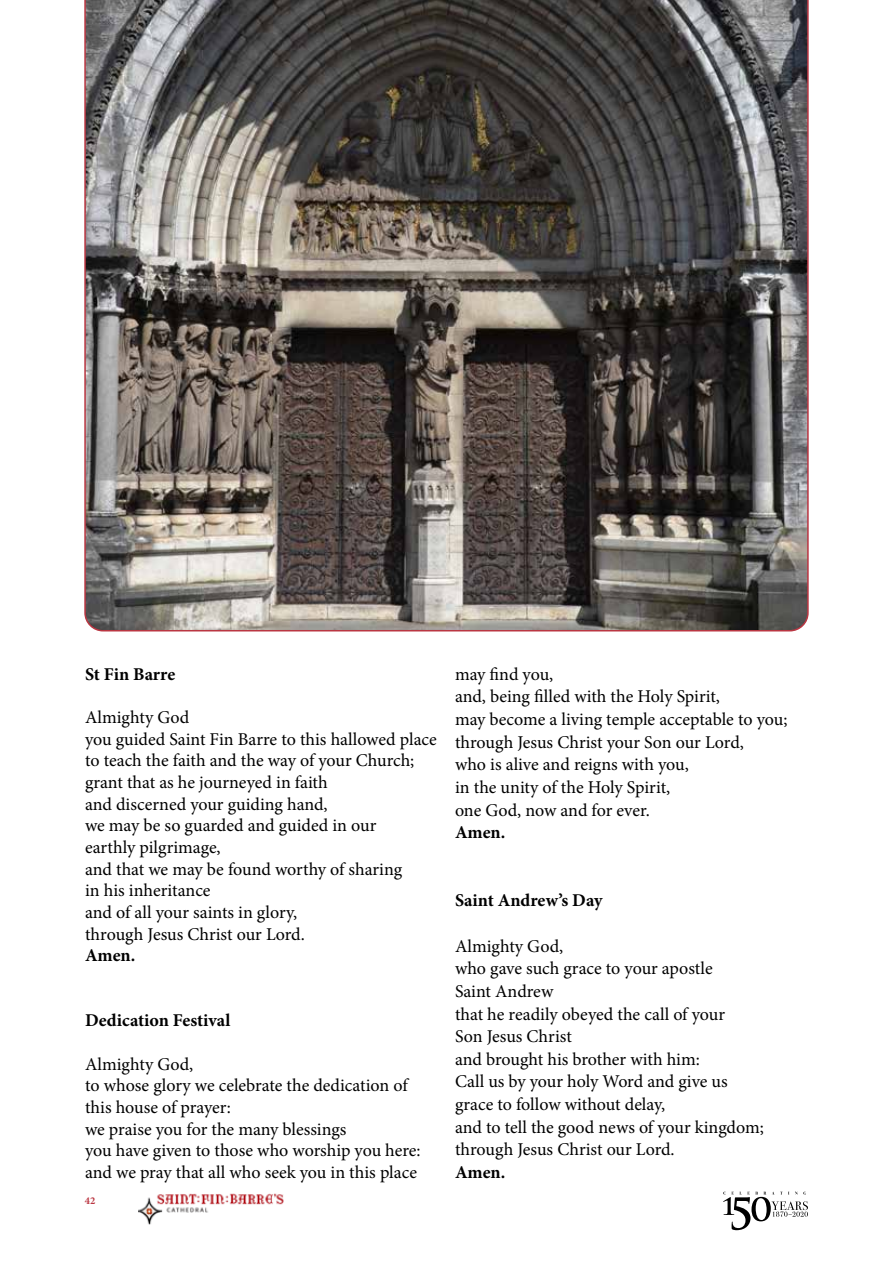
<style>
.page{position:relative;width:893px;height:1263px;background:#fff}
.page>*{position:absolute;margin:0;border:0;box-sizing:border-box;transform-origin:0 0}
.t1{font:18px/21.6px "Minion Pro";letter-spacing:-.005em;color:#000}
.t2{font:700 18px "Minion Pro";color:#000}
.t3{font:700 10.5px "Minion Pro";color:#ba3642}
</style>
<div class="page">
<img style="left:138px;top:1193px;width:146px;height:32px">
<svg style="left:723px;top:1191px;width:85px;height:39px"></svg>
<svg style="left:84px;top:0;width:725px;height:632px;background:#625c59"></svg>
<p class="t2" style="left:85px;top:661px;width:92px">St Fin Barre</p>
<p class="t1" style="left:85px;top:707px;width:353px">Almighty God<br>you guided Saint Fin Barre to this hallowed place to teach the faith and the way of your Church; grant that as he journeyed in faith<br>and discerned your guiding hand,<br>we may be so guarded and guided in our<br>earthly pilgrimage,<br>and that we may be found worthy of sharing<br>in his inheritance<br>and of all your saints in glory,<br>through Jesus Christ our Lord.</p>
<p class="t2" style="left:85px;top:943px;width:52px">Amen.</p>
<p class="t2" style="left:85px;top:1008px;width:147px">Dedication Festival</p>
<p class="t1" style="left:85px;top:1053px;width:337px">Almighty God,<br>to whose glory we celebrate the dedication of this house of prayer:<br>we praise you for the many blessings<br>you have given to those who worship you here: and we pray that all who seek you in this place</p>
<p class="t3" style="left:85px;top:1193px;width:12px">42</p>
<p class="t1" style="left:455px;top:663px;width:334px;line-height:22.6px">may find you,<br>and, being filled with the Holy Spirit,<br>may become a living temple acceptable to you; through Jesus Christ your Son our Lord,<br>who is alive and reigns with you,<br>in the unity of the Holy Spirit,<br>one God, now and for ever.</p>
<p class="t2" style="left:455px;top:820px;width:52px">Amen.</p>
<p class="t2" style="left:455px;top:888px;width:149px">Saint Andrew’s Day</p>
<p class="t1" style="left:455px;top:934px;width:310px;line-height:22.6px">Almighty God,<br>who gave such grace to your apostle<br>Saint Andrew<br>that he readily obeyed the call of your<br>Son Jesus Christ<br>and brought his brother with him:<br>Call us by your holy Word and give us grace to follow without delay,<br>and to tell the good news of your kingdom; through Jesus Christ our Lord.</p>
<p class="t2" style="left:455px;top:1159px;width:52px">Amen.</p>
</div>
